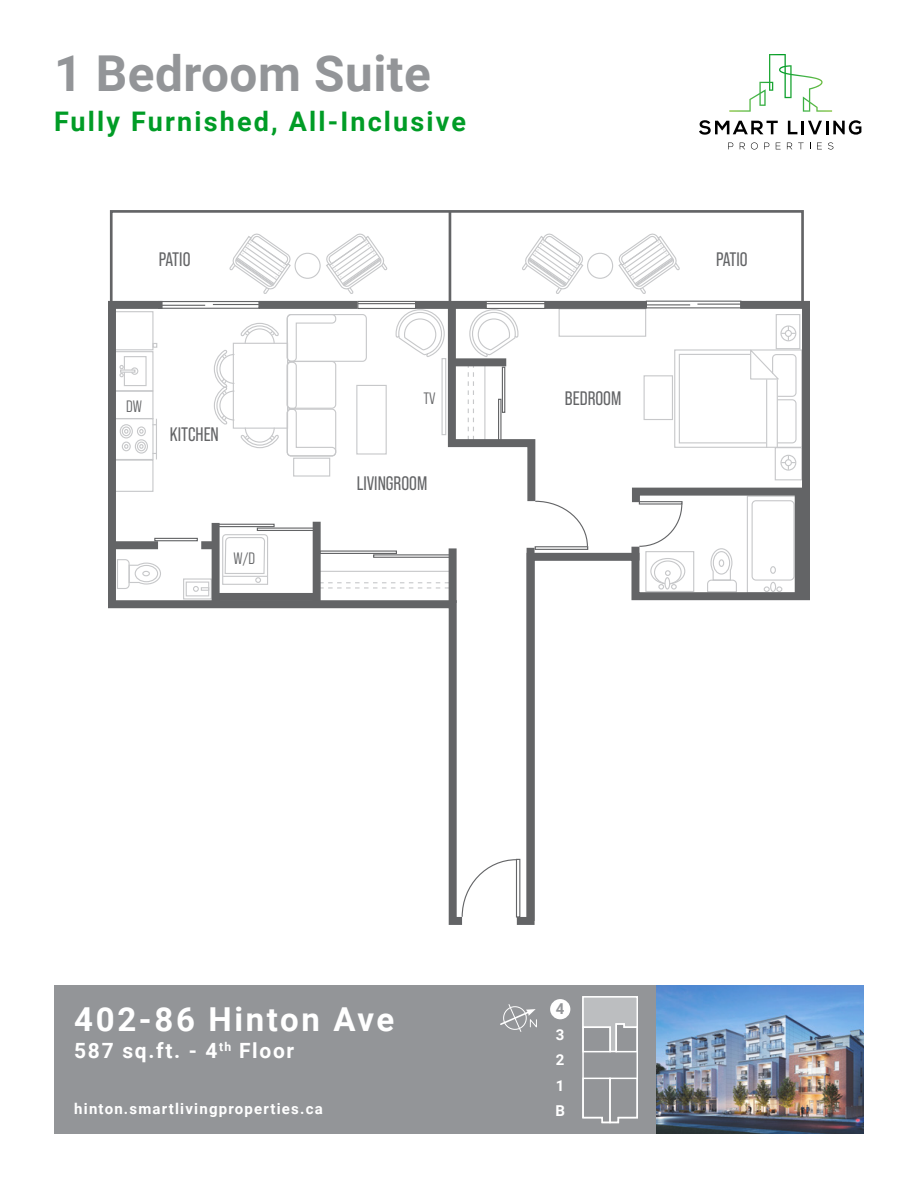
<style>
.page{position:relative;width:918px;height:1188px;background:#fff}
.page>*{position:absolute;margin:0;border:0;box-sizing:border-box;transform-origin:0 0}
.t1{font:700 49.5px "Roboto";letter-spacing:.01em;color:#939598}
.t2{font:700 33px "Roboto";letter-spacing:.08em;color:#fff}
.t3{font:700 27px "Roboto";letter-spacing:.08em;color:#009c26}
.t4{font:700 21px "Roboto";letter-spacing:.08em;color:#fff}
.t5{font:19.5px "Bebas Neue Pro";color:#636466}
.t6{font:16.5px "Bebas Neue Pro Middle";color:#636466}
.t7{font:700 15px/25.5px "Roboto";letter-spacing:.08em;color:#fff;text-align:justify}
.t8{font:700 15px "Roboto";color:#939598}
</style>
<div class="page">
<div style="left:54px;top:986px;width:810px;height:148px;background:#939598"></div>
<img style="left:657px;top:986px;width:207px;height:148px">
<svg style="left:699px;top:120px;width:79px;height:15px"></svg>
<svg style="left:788px;top:120px;width:73px;height:15px"></svg>
<svg style="left:728px;top:143px;width:6px;height:6px"></svg>
<svg style="left:740px;top:143px;width:5px;height:6px"></svg>
<svg style="left:751px;top:142px;width:7px;height:8px"></svg>
<svg style="left:764px;top:143px;width:6px;height:6px"></svg>
<svg style="left:776px;top:143px;width:5px;height:6px"></svg>
<svg style="left:787px;top:143px;width:5px;height:6px"></svg>
<svg style="left:798px;top:143px;width:5px;height:6px"></svg>
<svg style="left:817px;top:143px;width:5px;height:6px"></svg>
<svg style="left:828px;top:142px;width:5px;height:7px"></svg>
<svg style="left:729px;top:54px;width:103px;height:58px"></svg>
<svg style="left:500px;top:1004px;width:37px;height:28px"></svg>
<div style="left:550px;top:999px;width:20px;height:20px;background:#fff;border-radius:50%"></div>
<svg style="left:582px;top:996px;width:56px;height:128px"></svg>
<div style="left:587px;top:253px;width:26px;height:26px;border:1px solid #c7c8ca;border-radius:50%"></div>
<div style="left:295px;top:253px;width:26px;height:26px;border:1px solid #c7c8ca;border-radius:50%"></div>
<svg style="left:229px;top:233px;width:62px;height:61px"></svg>
<svg style="left:618px;top:233px;width:62px;height:61px"></svg>
<svg style="left:326px;top:233px;width:62px;height:61px"></svg>
<svg style="left:516px;top:300px;width:294px;height:625px"></svg>
<div style="left:545px;top:301px;width:102px;height:8px;background:#636466"></div>
<svg style="left:108px;top:297px;width:354px;height:628px"></svg>
<div style="left:259px;top:301px;width:98px;height:8px;background:#636466"></div>
<div style="left:110px;top:210px;width:694px;height:96px;border:3px solid #636466"></div>
<div style="left:212px;top:523px;width:8px;height:79px;background:#636466"></div>
<div style="left:313px;top:522px;width:8px;height:79px;background:#636466"></div>
<div style="left:449px;top:548px;width:8px;height:55px;background:#636466"></div>
<div style="left:201px;top:541px;width:14px;height:8px;background:#636466"></div>
<div style="left:111px;top:541px;width:47px;height:8px;background:#636466"></div>
<hr style="left:449px;top:211px;width:2px;height:94px;background:#636466">
<div style="left:795px;top:494px;width:8px;height:101px;background:#636466"></div>
<div style="left:218px;top:593px;width:96px;height:8px;background:#636466"></div>
<div style="left:516px;top:859px;width:4px;height:59px;border:1px solid #636466"></div>
<svg style="left:461px;top:859px;width:57px;height:59px"></svg>
<div style="left:535px;top:546px;width:53px;height:4px;border:1px solid #636466"></div>
<svg style="left:395px;top:232px;width:194px;height:316px"></svg>
<svg style="left:628px;top:484px;width:182px;height:109px"></svg>
<div style="left:217px;top:524px;width:58px;height:3px;border:1px solid #636466"></div>
<div style="left:257px;top:528px;width:58px;height:3px;border:1px solid #636466"></div>
<div style="left:319px;top:551px;width:78px;height:3px;border:1px solid #636466"></div>
<div style="left:373px;top:554px;width:78px;height:4px;border:1px solid #636466"></div>
<div style="left:502px;top:367px;width:3px;height:46px;border:1px solid #636466"></div>
<div style="left:498px;top:399px;width:3px;height:46px;border:1px solid #636466"></div>
<div style="left:154px;top:538px;width:44px;height:3px;border:1px solid #636466"></div>
<div style="left:357px;top:301px;width:59px;height:8px;border:1px solid #636466"></div>
<hr style="left:358px;top:303px;width:58px;height:1px;background:#636466">
<div style="left:485px;top:301px;width:60px;height:8px;border:1px solid #636466"></div>
<hr style="left:486px;top:303px;width:59px;height:1px;background:#636466">
<div style="left:158px;top:301px;width:102px;height:8px;border:1px solid #636466"></div>
<hr style="left:159px;top:305px;width:46px;height:1px;background:#636466">
<hr style="left:213px;top:304px;width:47px;height:1px;background:#636466">
<div style="left:646px;top:301px;width:95px;height:7px;border:1px solid #636466"></div>
<hr style="left:646px;top:304px;width:44px;height:1px;background:#636466">
<hr style="left:697px;top:304px;width:44px;height:1px;background:#636466">
<div style="left:527px;top:548px;width:8px;height:373px;background:#636466"></div>
<h1 class="t1" style="left:54px;top:39px;width:378px">1 Bedroom Suite</h1>
<h3 class="t3" style="left:54px;top:102px;width:414px">Fully Furnished, All-Inclusive</h3>
<h3 class="t5" style="left:159px;top:248px;width:33px">PATIO</h3>
<h3 class="t5" style="left:716px;top:248px;width:33px">PATIO</h3>
<p class="t6" style="left:126px;top:397px;width:17px">DW</p>
<h3 class="t5" style="left:170px;top:423px;width:51px">KITCHEN</h3>
<p class="t6" style="left:233px;top:549px;width:23px">W/D</p>
<p class="t6" style="left:423px;top:389px;width:14px">TV</p>
<h3 class="t5" style="left:357px;top:473px;width:72px">LIVINGROOM</h3>
<h3 class="t5" style="left:565px;top:387px;width:58px">BEDROOM</h3>
<h2 class="t2" style="left:74px;top:996px;width:322px">402-86 Hinton Ave</h2>
<h3 class="t4" style="left:74px;top:1035px;width:222px">587 sq.ft. - 4<sup>th</sup> Floor</h3>
<p class="t7" style="left:74px;top:1095px;width:250px">hinton.smartlivingproperties.ca</p>
<p class="t8" style="left:556px;top:999px;width:10px">4</p>
<p class="t7" style="left:555px;top:1021px;width:11px">3<br>2<br>1<br>B</p>
</div>
